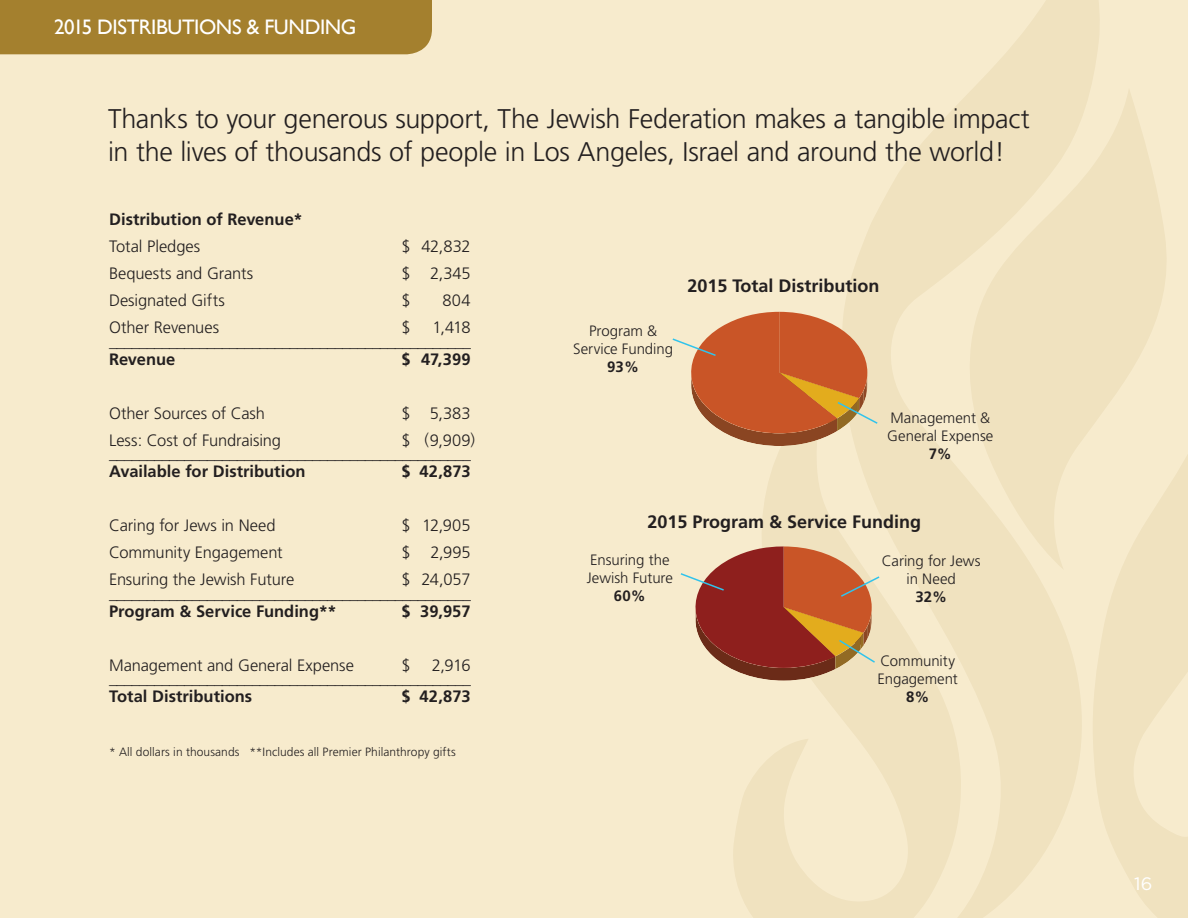
<style>
.page{position:relative;width:1188px;height:918px;background:#f7ebcd}
.page>*{position:absolute;margin:0;border:0;box-sizing:border-box;transform-origin:0 0}
.t1{font:300 27px/32.4px "Frutiger";letter-spacing:-.01em;color:#231f20}
.t2{font:21px "Gill Sans";letter-spacing:-.02em;color:#fff}
.t3{font:700 18px "Frutiger";color:#231f20}
.t4{font:18px "Gotham";color:#fff}
.t5{font:300 16.5px/13.5px "Frutiger";letter-spacing:-.005em;color:#231f20;text-align:right}
.t6{font:700 16.5px "Frutiger";color:#231f20}
.t7{font:300 15px/18px "Frutiger";color:#231f20}
.t8{font:700 15px "Frutiger";color:#231f20}
.t9{font:300 12px "Frutiger";letter-spacing:.005em;color:#231f20}
</style>
<div class="page">
<svg style="left:733px;top:446px;width:109px;height:472px"></svg>
<svg style="left:842px;top:0;width:258px;height:918px;fill:#f0e2bf"></svg>
<svg style="left:970px;top:88px;width:196px;height:482px;fill:#f0e2bf"></svg>
<svg style="left:1093px;top:352px;width:95px;height:566px;fill:#f0e2bf"></svg>
<div style="left:0;top:0;width:432px;height:54px;background:#a4802e"></div>
<svg style="left:672px;top:312px;width:207px;height:134px"></svg>
<svg style="left:680px;top:546px;width:201px;height:135px"></svg>
<p class="t2" style="left:54px;top:15px;width:304px">2015 DISTRIBUTIONS &amp; FUNDING</p>
<h1 class="t1" style="left:108px;top:103px;width:923px">Thanks to your generous support, The Jewish Federation makes a tangible impact in the lives of thousands of people in Los Angeles, Israel and around the world!</h1>
<p class="t6" style="left:109px;top:210px;width:195px">Distribution of Revenue*</p>
<p class="t5" style="left:109px;top:240px;width:93px">Total Pledges</p>
<p class="t5" style="left:402px;top:240px;width:71px">$ 42,832</p>
<p class="t5" style="left:109px;top:267px;width:146px">Bequests and Grants</p>
<p class="t5" style="left:402px;top:267px;width:70px">$ 2,345</p>
<p class="t5" style="left:109px;top:294px;width:117px">Designated Gifts</p>
<p class="t5" style="left:402px;top:294px;width:11px">$</p>
<p class="t5" style="left:443px;top:294px;width:30px">804</p>
<p class="t5" style="left:109px;top:321px;width:112px">Other Revenues</p>
<p class="t5" style="left:402px;top:321px;width:11px">$</p>
<p class="t5" style="left:109px;top:321px;width:363px">1,418 ________________________________________________</p>
<p class="t6" style="left:109px;top:349px;width:68px">Revenue</p>
<p class="t6" style="left:402px;top:349px;width:70px">$ 47,399</p>
<p class="t5" style="left:109px;top:406px;width:158px">Other Sources of Cash</p>
<p class="t5" style="left:402px;top:406px;width:71px">$ 5,383</p>
<p class="t5" style="left:109px;top:433px;width:173px">Less: Cost of Fundraising</p>
<p class="t5" style="left:109px;top:433px;width:368px">$ 9,909) ________________________________________________</p>
<p class="t6" style="left:109px;top:462px;width:198px">Available for Distribution</p>
<p class="t6" style="left:402px;top:462px;width:70px">$ 42,873</p>
<p class="t5" style="left:109px;top:519px;width:168px">Caring for Jews in Need</p>
<p class="t5" style="left:402px;top:519px;width:71px">$ 12,905</p>
<p class="t5" style="left:109px;top:546px;width:175px">Community Engagement</p>
<p class="t5" style="left:402px;top:546px;width:71px">$ 2,995</p>
<p class="t5" style="left:109px;top:573px;width:187px">Ensuring the Jewish Future</p>
<p class="t5" style="left:425px;top:433px;width:6px">(</p>
<p class="t5" style="left:109px;top:573px;width:363px">$ 24,057 ________________________________________________</p>
<p class="t6" style="left:109px;top:601px;width:229px">Program &amp; Service Funding**</p>
<p class="t6" style="left:402px;top:601px;width:70px">$ 39,957</p>
<p class="t5" style="left:109px;top:658px;width:246px">Management and General Expense</p>
<p class="t5" style="left:402px;top:658px;width:11px">$</p>
<p class="t5" style="left:109px;top:658px;width:363px">2,916 ________________________________________________</p>
<p class="t6" style="left:109px;top:687px;width:145px">Total Distributions</p>
<p class="t6" style="left:402px;top:687px;width:70px">$ 42,873</p>
<p class="t9" style="left:109px;top:745px;width:348px">* All dollars in thousands **Includes all Premier Philanthropy gifts</p>
<p class="t7" style="left:573px;top:322px;width:101px;text-align:center">Program &amp;<br>Service Funding</p>
<p class="t8" style="left:607px;top:358px;width:33px">93%</p>
<p class="t3" style="left:687px;top:275px;width:194px">2015 Total Distribution</p>
<p class="t7" style="left:887px;top:409px;width:108px">Management &amp;<br>General Expense</p>
<p class="t8" style="left:929px;top:445px;width:25px">7%</p>
<p class="t3" style="left:647px;top:511px;width:275px">2015 Program &amp; Service Funding</p>
<p class="t7" style="left:587px;top:551px;width:88px">Ensuring the<br>Jewish Future</p>
<p class="t8" style="left:614px;top:587px;width:34px">60%</p>
<p class="t7" style="left:882px;top:552px;width:100px;text-align:center">Caring for Jews in Need</p>
<p class="t8" style="left:915px;top:588px;width:33px">32%</p>
<p class="t7" style="left:878px;top:652px;width:82px">Community<br>Engagement</p>
<p class="t8" style="left:906px;top:688px;width:25px">8%</p>
<p class="t4" style="left:1134px;top:872px;width:20px">16</p>
</div>
